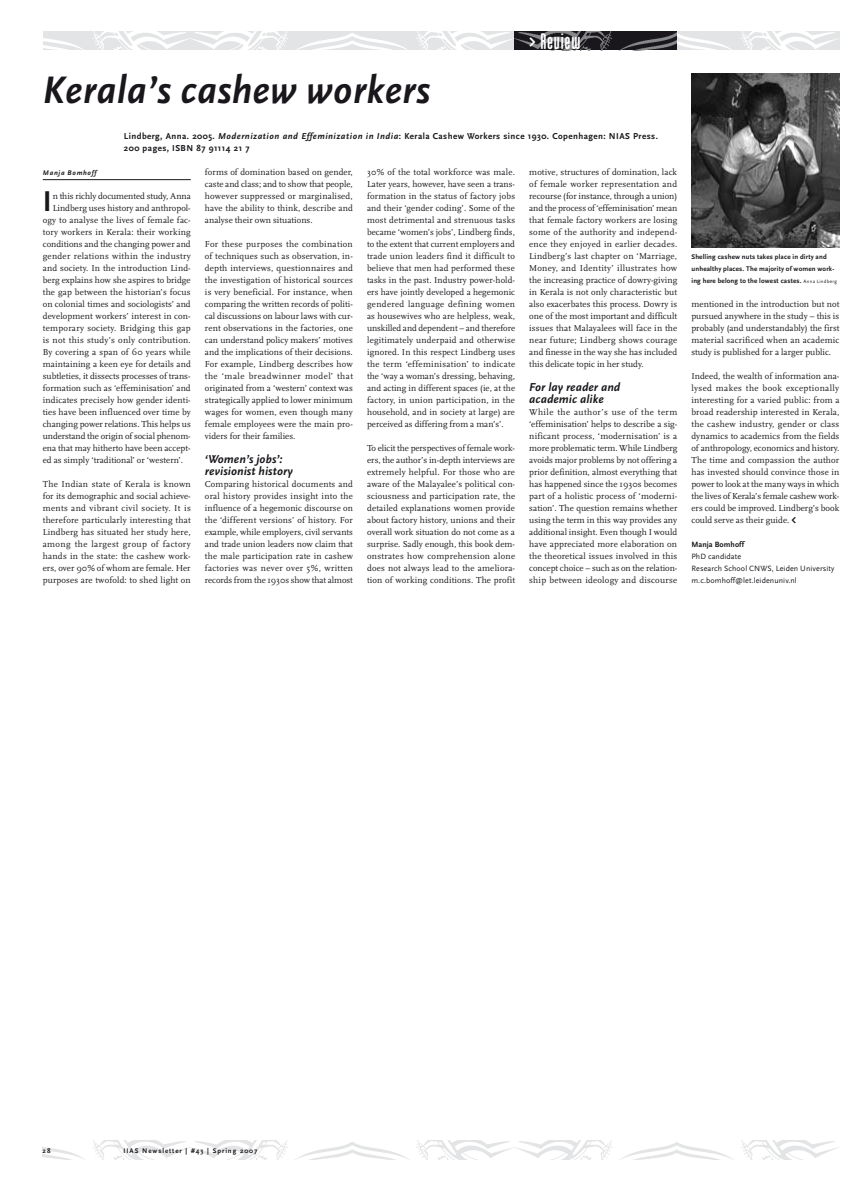
<style>
.page{position:relative;width:859px;height:1191px;background:#fff}
.page>*{position:absolute;margin:0;border:0;box-sizing:border-box;transform-origin:0 0}
.t1{font:italic 700 40px "Scala Sans";letter-spacing:.01em;color:#1a171c;scale:.96 1}
.t2{font:700 29.9px "Scala Sans";color:#1a171c}
.t3{font:20px "Marten";letter-spacing:.04em;color:#fff}
.t4{font:italic 700 12px/12px "Scala Sans";letter-spacing:.01em;color:#1a171c}
.t5{font:9px/12px "Scala";letter-spacing:.005em;color:#1a171c;text-align:justify}
.t6{font:700 9px/12px "Scala Sans";letter-spacing:.05em;color:#1a171c}
.t7{font:9px "Scala";letter-spacing:.03em;color:#1a171c}
.t8{font:9px "Scala";letter-spacing:.025em;color:#1a171c}
.t9{font:8px/12px "Scala Sans";letter-spacing:.01em;color:#1a171c}
.t10{font:700 8px "Scala Sans";letter-spacing:.01em;color:#1a171c}
.t11{font:700 7px/12px "Scala Sans";letter-spacing:.02em;color:#1a171c}
.t12{font:700 7px "Scala Sans";letter-spacing:.13em;color:#1a171c}
.t13{font:italic 700 7px "Scala Sans";letter-spacing:.1em;color:#1a171c}
.s1{font-style:italic}
.s2{font-weight:400;font-size:5px}
.s3{font-family:"Marten";font-size:14px}
</style>
<div class="page">
<img style="left:43px;top:1140px;width:147px;height:19px">
<svg style="left:190px;top:1140px;width:163px;height:19px"></svg>
<svg style="left:353px;top:1140px;width:162px;height:19px"></svg>
<svg style="left:515px;top:1140px;width:162px;height:19px"></svg>
<svg style="left:677px;top:1140px;width:162px;height:19px"></svg>
<img style="left:43px;top:31px;width:147px;height:19px">
<svg style="left:190px;top:31px;width:163px;height:19px;fill:#e3e4e5"></svg>
<svg style="left:353px;top:31px;width:162px;height:19px;fill:#e3e4e5"></svg>
<svg style="left:677px;top:31px;width:162px;height:19px;fill:#e3e4e5"></svg>
<img style="left:515px;top:31px;width:162px;height:19px">
<hr style="left:43px;top:179px;width:148px;height:1px;background:#1a171c">
<img style="left:691px;top:73px;width:148px;height:174px">
<h3 class="t3" style="left:529px;top:29px;width:53px">&gt; Review</h3>
<h1 class="t1" style="left:43px;top:69px;width:405px">Kerala’s cashew workers</h1>
<p class="t6" style="left:124px;top:130px;width:536px">Lindberg, Anna. 2005. <span class="s1">Modernization and Effeminization in India</span>: Kerala Cashew Workers since 1930. Copenhagen: NIAS Press.<br>200 pages, ISBN 87 91114 21 7</p>
<p class="t13" style="left:43px;top:169px;width:55px">Manja Bomhoff</p>
<h2 class="t2" style="left:43px;top:185px;width:10px">I</h2>
<p class="t5" style="left:53px;top:190px;width:140px">n this richly documented study, Anna</p>
<p class="t5" style="left:205px;top:166px;width:150px">forms of domination based on gender, caste and class; and to show that people, however suppressed or marginalised, have the ability to think, describe and analyse their own situations.</p>
<p class="t5" style="left:205px;top:238px;width:150px">For these purposes the combination of techniques such as observation, in&shy;depth interviews, questionnaires and the investigation of historical sources is very beneficial. For instance, when comparing the written records of politi&shy;cal discussions on labour laws with cur&shy;rent observations in the factories, one can understand policy makers’ motives and the implications of their decisions.<br>For example, Lindberg describes how the ‘male breadwinner model’ that originated from a ‘western’ context was strategically applied to lower minimum wages for women, even though many female employees were the main pro&shy;viders for their families.</p>
<h3 class="t4" style="left:205px;top:454px;width:89px">‘Women’s jobs’: revisionist history</h3>
<p class="t5" style="left:205px;top:478px;width:150px">Comparing historical documents and oral history provides insight into the influence of a hegemonic discourse on the ‘different versions’ of history. For example, while employers, civil servants and trade union leaders now claim that the male participation rate in cashew factories was never over 5%, written records from the 1930s show that almost</p>
<p class="t5" style="left:367px;top:166px;width:150px">30% of the total workforce was male.<br>Later years, however, have seen a trans&shy;formation in the status of factory jobs and their ‘gender coding’. Some of the most detrimental and strenuous tasks became ‘women’s jobs’, Lindberg finds, to the extent that current employers and trade union leaders find it difficult to believe that men had performed these tasks in the past. Industry power-hold&shy;ers have jointly developed a hegemonic gendered language defining women as housewives who are helpless, weak, unskilled and dependent – and therefore legitimately underpaid and otherwise ignored. In this respect Lindberg uses the term ‘effeminisation’ to indicate the ‘way a woman’s dressing, behaving, and acting in different spaces (ie, at the factory, in union participation, in the household, and in society at large) are perceived as differing from a man’s’.</p>
<p class="t5" style="left:367px;top:442px;width:150px">To elicit the perspectives of female work&shy;ers, the author’s in-depth interviews are extremely helpful. For those who are aware of the Malayalee’s political con&shy;sciousness and participation rate, the detailed explanations women provide about factory history, unions and their overall work situation do not come as a surprise. Sadly enough, this book dem&shy;onstrates how comprehension alone does not always lead to the ameliora&shy;tion of working conditions. The profit</p>
<p class="t5" style="left:529px;top:166px;width:150px">motive, structures of domination, lack of female worker representation and recourse (for instance, through a union) and the process of ‘effeminisation’ mean that female factory workers are losing some of the authority and independ&shy;ence they enjoyed in earlier decades.<br>Lindberg’s last chapter on ‘Marriage, Money, and Identity’ illustrates how the increasing practice of dowry-giving in Kerala is not only characteristic but also exacerbates this process. Dowry is one of the most important and difficult issues that Malayalees will face in the near future; Lindberg shows courage and finesse in the way she has included this delicate topic in her study.</p>
<h3 class="t4" style="left:529px;top:382px;width:92px">For lay reader and academic alike</h3>
<p class="t5" style="left:529px;top:406px;width:150px">While the author’s use of the term ‘effeminisation’ helps to describe a sig&shy;nificant process, ‘modernisation’ is a more problematic term. While Lindberg avoids major problems by not offering a prior definition, almost everything that has happened since the 1930s becomes part of a holistic process of ‘moderni&shy;sation’. The question remains whether using the term in this way provides any additional insight. Even though I would have appreciated more elaboration on the theoretical issues involved in this concept choice – such as on the relation&shy;ship between ideology and discourse</p>
<p class="t5" style="left:53px;top:202px;width:140px">Lindberg uses history and anthropol-</p>
<p class="t5" style="left:43px;top:214px;width:149px">ogy to analyse the lives of female fac-</p>
<p class="t5" style="left:43px;top:226px;width:149px">tory workers in Kerala: their working</p>
<p class="t5" style="left:43px;top:238px;width:149px">conditions and the changing power and</p>
<p class="t7" style="left:43px;top:251px;width:149px">gender relations within the industry</p>
<p class="t5" style="left:43px;top:262px;width:149px">and society. In the introduction Lind-</p>
<p class="t5" style="left:43px;top:274px;width:149px">berg explains how she aspires to bridge</p>
<p class="t5" style="left:43px;top:286px;width:149px">the gap between the historian’s focus</p>
<p class="t5" style="left:43px;top:298px;width:149px">on colonial times and sociologists’ and</p>
<p class="t5" style="left:43px;top:310px;width:149px">development workers’ interest in con-</p>
<p class="t7" style="left:43px;top:323px;width:149px">temporary society. Bridging this gap</p>
<p class="t7" style="left:43px;top:335px;width:150px">is not this study’s only contribution.</p>
<p class="t8" style="left:43px;top:347px;width:149px">By covering a span of 60 years while</p>
<p class="t5" style="left:43px;top:358px;width:149px">maintaining a keen eye for details and</p>
<p class="t5" style="left:43px;top:370px;width:149px">subtleties, it dissects processes of trans-</p>
<p class="t5" style="left:43px;top:382px;width:149px">formation such as ‘effeminisation’ and</p>
<p class="t5" style="left:43px;top:394px;width:149px">indicates precisely how gender identi-</p>
<p class="t5" style="left:43px;top:406px;width:149px">ties have been influenced over time by</p>
<p class="t5" style="left:43px;top:418px;width:149px">changing power relations. This helps us</p>
<p class="t5" style="left:43px;top:430px;width:149px">understand the origin of social phenom-</p>
<p class="t5" style="left:43px;top:442px;width:149px">ena that may hitherto have been accept-</p>
<p class="t5" style="left:43px;top:454px;width:142px">ed as simply ‘traditional’ or ‘western’.</p>
<p class="t5" style="left:43px;top:478px;width:150px">The Indian state of Kerala is known for its demographic and social achieve&shy;ments and vibrant civil society. It is therefore particularly interesting that Lindberg has situated her study here, among the largest group of factory hands in the state: the cashew work&shy;ers, over 90% of whom are female. Her purposes are twofold: to shed light on</p>
<p class="t11" style="left:691px;top:251px;width:147px">Shelling cashew nuts takes place in dirty and unhealthy places. The majority of women work&shy;ing here belong to the lowest castes. <span class="s2">Anna Lindberg</span></p>
<p class="t5" style="left:691px;top:298px;width:150px">mentioned in the introduction but not pursued anywhere in the study – this is probably (and understandably) the first material sacrificed when an academic study is published for a larger public.</p>
<p class="t5" style="left:691px;top:370px;width:150px">Indeed, the wealth of information ana&shy;lysed makes the book exceptionally interesting for a varied public: from a broad readership interested in Kerala, the cashew industry, gender or class dynamics to academics from the fields of anthropology, economics and history.<br>The time and compassion the author has invested should convince those in power to look at the many ways in which the lives of Kerala’s female cashew work&shy;ers could be improved. Lindberg’s book could serve as their guide. <span class="s3">&lt;</span></p>
<p class="t10" style="left:691px;top:540px;width:54px">Manja Bomhoff</p>
<p class="t9" style="left:691px;top:551px;width:144px">PhD candidate<br>Research School CNWS, Leiden University m.c.bomhoff@let.leidenuniv.nl</p>
<p class="t11" style="left:43px;top:1144px;width:10px">28</p>
<p class="t12" style="left:124px;top:1146px;width:135px">IIAS Newsletter | #43 | Spring 2007</p>
</div>
